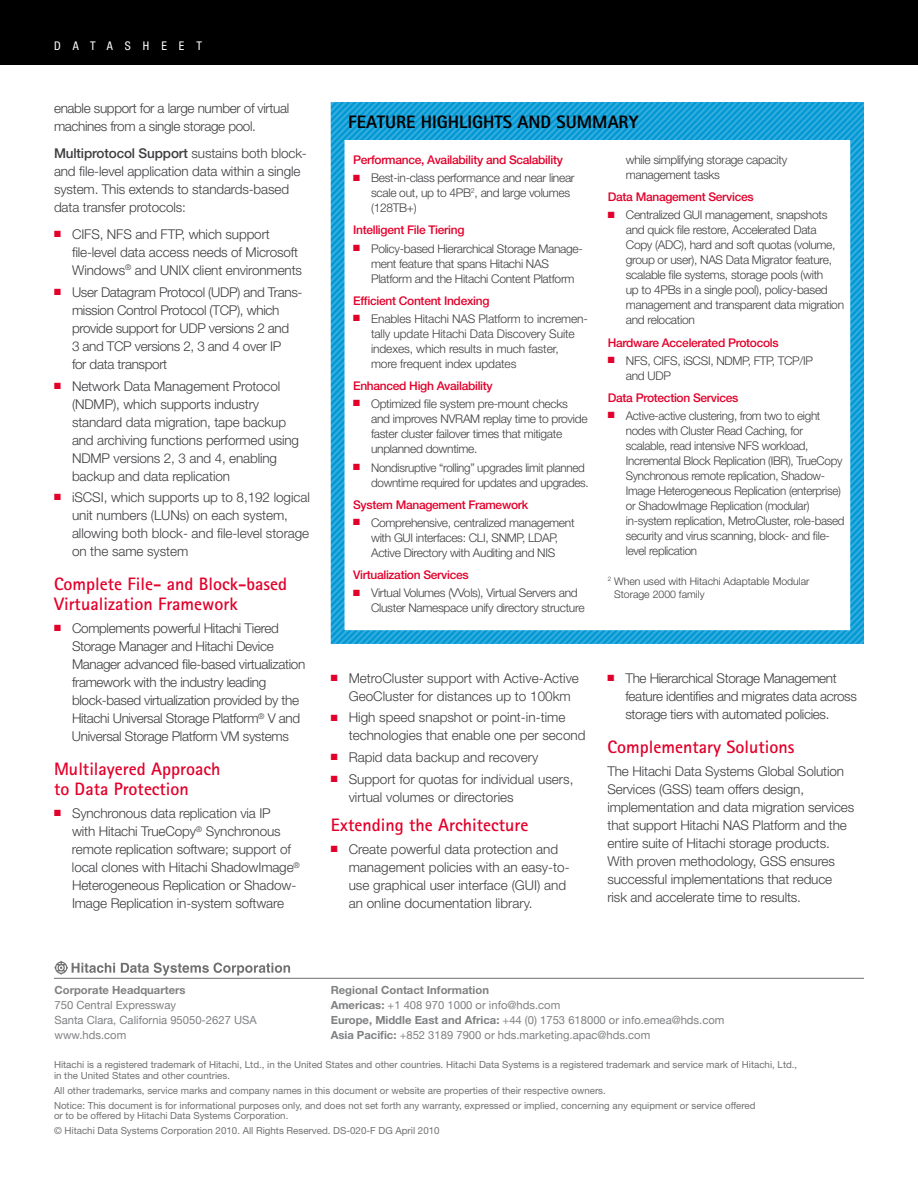
<style>
.page{position:relative;width:918px;height:1188px;background:#fff}
.page>*{position:absolute;margin:0;border:0;box-sizing:border-box;transform-origin:0 0}
.t1{font:700 18px/19.5px "Rotis Sans Serif";color:#e2002b}
.t2{font:800 18px "Rotis Sans Serif";color:#000}
.t3{font:300 13.5px/18px "Helvetica Neue";letter-spacing:-.01em;color:#3e3d40}
.t4{font:300 12px/15px "Helvetica Neue";letter-spacing:-.025em;color:#3e3d40}
.t5{font:500 12px "Helvetica Neue";letter-spacing:-.025em;color:#e2002b}
.t6{font:condensed 12px "Helvetica Neue";letter-spacing:1em;color:#fff}
.t7{font:11.25px/15px "Helvetica Neue";color:#808183}
.t8{font:700 11.25px "Helvetica Neue";color:#808183}
.t9{font:300 10.5px/13.5px "Helvetica Neue";color:#3e3d40}
.t10{font:9.75px/15px "Helvetica Neue";color:#707172}
.s1{font-weight:500}
.s2{color:#e2002b}
.s3{font-weight:700}
</style>
<div class="page">
<div style="left:0;top:0;width:918px;height:65px;background:#000"></div>
<svg style="left:54px;top:960px;width:61px;height:15px"></svg>
<svg style="left:121px;top:963px;width:169px;height:12px"></svg>
<hr style="left:54px;top:978px;width:810px;height:1px;background:#707172">
<svg style="left:331px;top:102px;width:533px;height:542px"></svg>
<svg style="left:331px;top:102px;width:486px;height:413px"></svg>
<p class="t6" style="left:54px;top:39px;width:150px">DATASHEET</p>
<p class="t3" style="left:54px;top:99px;width:237px">enable support for a large number of virtual machines from a single storage pool.</p>
<p class="t3" style="left:54px;top:144px;width:254px"><span class="s1">Multiprotocol Support</span> sustains both block&shy;and file-level application data within a single system. This extends to standards-based data transfer protocols:</p>
<p class="t3" style="left:72px;top:225px;width:232px;text-indent:-18px"><span class="s2">■</span> CIFS, NFS and FTP, which support file-level data access needs of Microsoft<br>Windows<sup>®</sup> and UNIX client environments</p>
<p class="t3" style="left:72px;top:283px;width:232px;text-indent:-18px"><span class="s2">■</span> User Datagram Protocol (UDP) and Trans&shy;mission Control Protocol (TCP), which provide support for UDP versions 2 and<br>3 and TCP versions 2, 3 and 4 over IP<br>for data transport</p>
<p class="t3" style="left:72px;top:376px;width:229px;text-indent:-18px"><span class="s2">■</span> Network Data Management Protocol (NDMP), which supports industry standard data migration, tape backup and archiving functions performed using NDMP versions 2, 3 and 4, enabling backup and data replication</p>
<p class="t3" style="left:72px;top:488px;width:239px;text-indent:-18px"><span class="s2">■</span> iSCSI, which supports up to 8,192 logical unit numbers (LUNs) on each system, allowing both block- and file-level storage on the same system</p>
<h1 class="t1" style="left:54px;top:574px;width:235px">Complete File- and Block-based<br>Virtualization Framework</h1>
<p class="t3" style="left:72px;top:619px;width:235px;text-indent:-18px"><span class="s2">■</span> Complements powerful Hitachi Tiered Storage Manager and Hitachi Device Manager advanced file-based virtualization framework with the industry leading block-based virtualization provided by the Hitachi Universal Storage Platform<sup>®</sup> V and Universal Storage Platform VM systems</p>
<h1 class="t1" style="left:54px;top:759px;width:168px">Multilayered Approach to Data Protection</h1>
<p class="t3" style="left:72px;top:804px;width:229px;text-indent:-18px"><span class="s2">■</span> Synchronous data replication via IP<br>with Hitachi TrueCopy<sup>®</sup> Synchronous remote replication software; support of local clones with Hitachi ShadowImage<sup>® </sup>Heterogeneous Replication or Shadow-Image Replication in-system software</p>
<h1 class="t2" style="left:348px;top:110px;width:292px">FEATURE HIGHLIGHTS AND SUMMARY</h1>
<p class="t5" style="left:353px;top:153px;width:211px">Performance, Availability and Scalability</p>
<p class="t4" style="left:371px;top:170px;width:205px;text-indent:-18px"><sup>■</sup> Best-in-class performance and near linear scale out, up to 4PB<sup>2</sup>, and large volumes (128TB+)</p>
<p class="t5" style="left:353px;top:223px;width:113px">Intelligent File Tiering</p>
<p class="t4" style="left:371px;top:241px;width:213px;text-indent:-18px"><sup>■</sup> Policy-based Hierarchical Storage Manage&shy;ment feature that spans Hitachi NAS<br>Platform and the Hitachi Content Platform</p>
<p class="t5" style="left:353px;top:293px;width:138px">Efficient Content Indexing</p>
<p class="t4" style="left:371px;top:311px;width:218px;text-indent:-18px"><sup>■</sup> Enables Hitachi NAS Platform to incremen&shy;tally update Hitachi Data Discovery Suite indexes, which results in much faster,<br>more frequent index updates</p>
<p class="t5" style="left:353px;top:379px;width:141px">Enhanced High Availability</p>
<p class="t4" style="left:371px;top:396px;width:218px;text-indent:-18px"><sup>■</sup> Optimized file system pre-mount checks and improves NVRAM replay time to provide faster cluster failover times that mitigate unplanned downtime.</p>
<p class="t4" style="left:371px;top:460px;width:219px;text-indent:-18px"><sup>■</sup> Nondisruptive “rolling” upgrades limit planned downtime required for updates and upgrades.</p>
<p class="t5" style="left:353px;top:498px;width:177px">System Management Framework</p>
<p class="t4" style="left:353px;top:515px;width:223px;text-align:center"><sup>■</sup> Comprehensive, centralized management with GUI interfaces: CLI, SNMP, LDAP,<br>Active Directory with Auditing and NIS</p>
<p class="t5" style="left:353px;top:568px;width:117px">Virtualization Services</p>
<p class="t4" style="left:371px;top:585px;width:215px;text-indent:-18px"><sup>■</sup> Virtual Volumes (VVols), Virtual Servers and<br>Cluster Namespace unify directory structure</p>
<p class="t4" style="left:626px;top:152px;width:163px">while simplifying storage capacity management tasks</p>
<p class="t5" style="left:608px;top:190px;width:147px">Data Management Services</p>
<p class="t4" style="left:626px;top:207px;width:220px;text-indent:-18px"><sup>■</sup> Centralized GUI management, snapshots and quick file restore, Accelerated Data Copy (ADC), hard and soft quotas (volume, group or user), NAS Data Migrator feature, scalable file systems, storage pools (with<br>up to 4PBs in a single pool), policy-based management and transparent data migration and relocation</p>
<p class="t5" style="left:608px;top:335px;width:172px">Hardware Accelerated Protocols</p>
<p class="t4" style="left:626px;top:353px;width:189px;text-indent:-18px"><sup>■</sup> NFS, CIFS, iSCSI, NDMP, FTP, TCP/IP and UDP</p>
<p class="t5" style="left:608px;top:390px;width:132px">Data Protection Services</p>
<p class="t4" style="left:626px;top:408px;width:220px;text-indent:-18px"><sup>■</sup> Active-active clustering, from two to eight nodes with Cluster Read Caching, for scalable, read intensive NFS workload, Incremental Block Replication (IBR), TrueCopy Synchronous remote replication, Shadow-Image Heterogeneous Replication (enterprise) or ShadowImage Replication (modular) in-system replication, MetroCluster, role-based security and virus scanning, block- and file&shy;level replication</p>
<p class="t9" style="left:614px;top:574px;width:197px;text-indent:-6px"><sup>2</sup> When used with Hitachi Adaptable Modular<br>Storage 2000 family</p>
<p class="t3" style="left:349px;top:669px;width:232px;text-indent:-18px"><span class="s2">■</span> MetroCluster support with Active-Active<br>GeoCluster for distances up to 100km</p>
<p class="t3" style="left:349px;top:708px;width:238px;text-indent:-18px"><span class="s2">■</span> High speed snapshot or point-in-time technologies that enable one per second</p>
<p class="t3" style="left:331px;top:748px;width:209px"><span class="s2">■</span> Rapid data backup and recovery</p>
<p class="t3" style="left:349px;top:770px;width:226px;text-indent:-18px"><span class="s2">■</span> Support for quotas for individual users, virtual volumes or directories</p>
<h1 class="t1" style="left:331px;top:815px;width:199px">Extending the Architecture</h1>
<p class="t3" style="left:349px;top:840px;width:223px;text-indent:-18px"><span class="s2">■</span> Create powerful data protection and management policies with an easy-to&shy;use graphical user interface (GUI) and an online documentation library.</p>
<p class="t3" style="left:626px;top:669px;width:233px;text-indent:-18px"><span class="s2">■</span> The Hierarchical Storage Management feature identifies and migrates data across storage tiers with automated policies.</p>
<h1 class="t1" style="left:608px;top:737px;width:188px">Complementary Solutions</h1>
<p class="t3" style="left:608px;top:762px;width:248px">The Hitachi Data Systems Global Solution Services (GSS) team offers design, implementation and data migration services that support Hitachi NAS Platform and the entire suite of Hitachi storage products.<br>With proven methodology, GSS ensures successful implementations that reduce risk and accelerate time to results.</p>
<p class="t8" style="left:55px;top:983px;width:133px">Corporate Headquarters</p>
<p class="t7" style="left:55px;top:997px;width:204px">750 Central Expressway<br>Santa Clara, California 95050-2627 USA www.hds.com</p>
<p class="t7" style="left:331px;top:983px;width:395px"><span class="s3">Regional Contact Information<br>Americas:</span> +1 408 970 1000 or info@hds.com<br><span class="s3">Europe, Middle East and Africa:</span> +44 (0) 1753 618000 or info.emea@hds.com <span class="s3">Asia Pacific:</span> +852 3189 7900 or hds.marketing.apac@hds.com</p>
<p class="t10" style="left:54px;top:1059px;width:745px;line-height:10.5px">Hitachi is a registered trademark of Hitachi, Ltd., in the United States and other countries. Hitachi Data Systems is a registered trademark and service mark of Hitachi, Ltd., in the United States and other countries.</p>
<p class="t10" style="left:54px;top:1083px;width:703px">All other trademarks, service marks and company names in this document or website are properties of their respective owners.<br>Notice: This document is for informational purposes only, and does not set forth any warranty, expressed or implied, concerning any equipment or service offered</p>
<p class="t10" style="left:54px;top:1108px;width:387px">or to be offered by Hitachi Data Systems Corporation.<br>© Hitachi Data Systems Corporation 2010. All Rights Reserved. DS-020-F DG April 2010</p>
</div>
